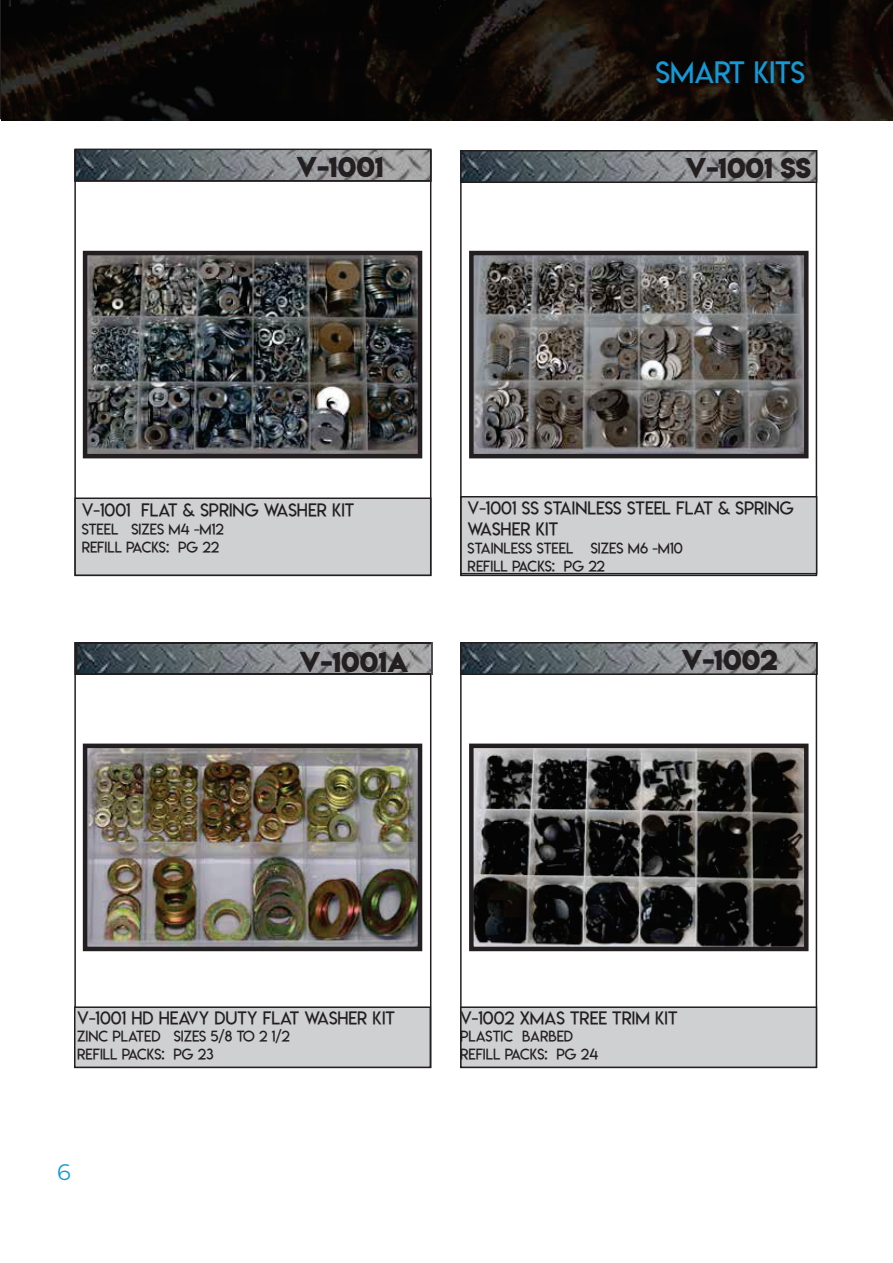
<style>
.page{position:relative;width:893px;height:1263px;background:#fff}
.page>*{position:absolute;margin:0;border:0;box-sizing:border-box;transform-origin:0 0}
.t1{font:30px "Lemon Milklight";color:#1599d6}
.t2{font:25.5px "Lemon Milkbold";color:#231f20}
.t3{font:22.5px "Montserrat Alternates";color:#1599d6}
.t4{font:18px/21.6px "Lemon Milklight";color:#231f20}
.t5{font:15px/18px "Lemon Milklight";color:#231f20}
</style>
<div class="page">
<svg style="left:74px;top:182px;width:357px;height:316px"></svg>
<svg style="left:460px;top:183px;width:357px;height:393px"></svg>
<svg style="left:74px;top:675px;width:357px;height:331px"></svg>
<svg style="left:460px;top:675px;width:357px;height:331px"></svg>
<svg style="left:74px;top:149px;width:357px;height:33px"></svg>
<img style="left:75px;top:150px;width:356px;height:31px">
<img style="left:76px;top:150px;width:1px;height:30px">
<div style="left:75px;top:498px;width:356px;height:77px;background:#cfd0d2"></div>
<div style="left:74px;top:498px;width:357px;height:78px;border:2px solid #231f20"></div>
<div style="left:75px;top:1007px;width:355px;height:60px;background:#cfd0d2"></div>
<div style="left:74px;top:1006px;width:357px;height:62px;border:2px solid #231f20"></div>
<div style="left:461px;top:1007px;width:355px;height:60px;background:#cfd0d2"></div>
<div style="left:460px;top:1006px;width:357px;height:62px;border:2px solid #231f20"></div>
<img style="left:88px;top:256px;width:329px;height:197px">
<div style="left:83px;top:251px;width:339px;height:207px;border:4px solid #231f20"></div>
<img style="left:474px;top:256px;width:329px;height:197px">
<div style="left:469px;top:251px;width:339px;height:207px;border:4px solid #231f20"></div>
<img style="left:88px;top:749px;width:329px;height:197px">
<div style="left:83px;top:744px;width:339px;height:207px;border:4px solid #231f20"></div>
<img style="left:474px;top:749px;width:329px;height:197px">
<div style="left:469px;top:744px;width:339px;height:207px;border:4px solid #231f20"></div>
<svg style="left:460px;top:150px;width:357px;height:33px"></svg>
<img style="left:462px;top:182px;width:354px;height:1px">
<img style="left:461px;top:151px;width:355px;height:31px">
<svg style="left:74px;top:642px;width:359px;height:33px;background:#6b6f73"></svg>
<hr style="left:817px;top:642px;width:1px;height:33px;background:#525254">
<svg style="left:460px;top:642px;width:357px;height:33px"></svg>
<img style="left:461px;top:643px;width:355px;height:31px">
<img style="left:1px;top:0;width:892px;height:120px">
<div style="left:461px;top:497px;width:355px;height:77px;background:#cfd0d2"></div>
<div style="left:460px;top:496px;width:357px;height:78px;border:2px solid #231f20"></div>
<h2 class="t2" style="left:296px;top:153px;width:89px">V-1001</h2>
<h1 class="t1" style="left:656px;top:56px;width:151px">SMART KITS</h1>
<h2 class="t2" style="left:685px;top:155px;width:127px">V-1001 SS</h2>
<p class="t4" style="left:82px;top:500px;width:274px">V-1001 FLAT &amp; SPRING WASHER KIT</p>
<p class="t5" style="left:82px;top:521px;width:143px">STEEL SIZES M4 -M12<br>REFILL PACKS: PG 22</p>
<p class="t4" style="left:468px;top:498px;width:328px">V-1001 SS STAINLESS STEEL FLAT &amp; SPRING<br>WASHER KIT</p>
<p class="t5" style="left:468px;top:540px;width:217px">STAINLESS STEEL SIZES M6 -M10<br>REFILL PACKS: PG 22</p>
<h2 class="t2" style="left:300px;top:648px;width:111px">V-1001A</h2>
<h2 class="t2" style="left:681px;top:646px;width:98px">V-1002</h2>
<p class="t4" style="left:77px;top:1007px;width:319px">V-1001 HD HEAVY DUTY FLAT WASHER KIT</p>
<p class="t5" style="left:77px;top:1028px;width:214px">ZINC PLATED SIZES 5/8 TO 2 1/2<br>REFILL PACKS: PG 23</p>
<h3 class="t3" style="left:57px;top:1159px;width:15px">6</h3>
<p class="t4" style="left:460px;top:1007px;width:219px">V-1002 XMAS TREE TRIM KIT</p>
<p class="t5" style="left:460px;top:1028px;width:140px">PLASTIC BARBED<br>REFILL PACKS: PG 24</p>
</div>
